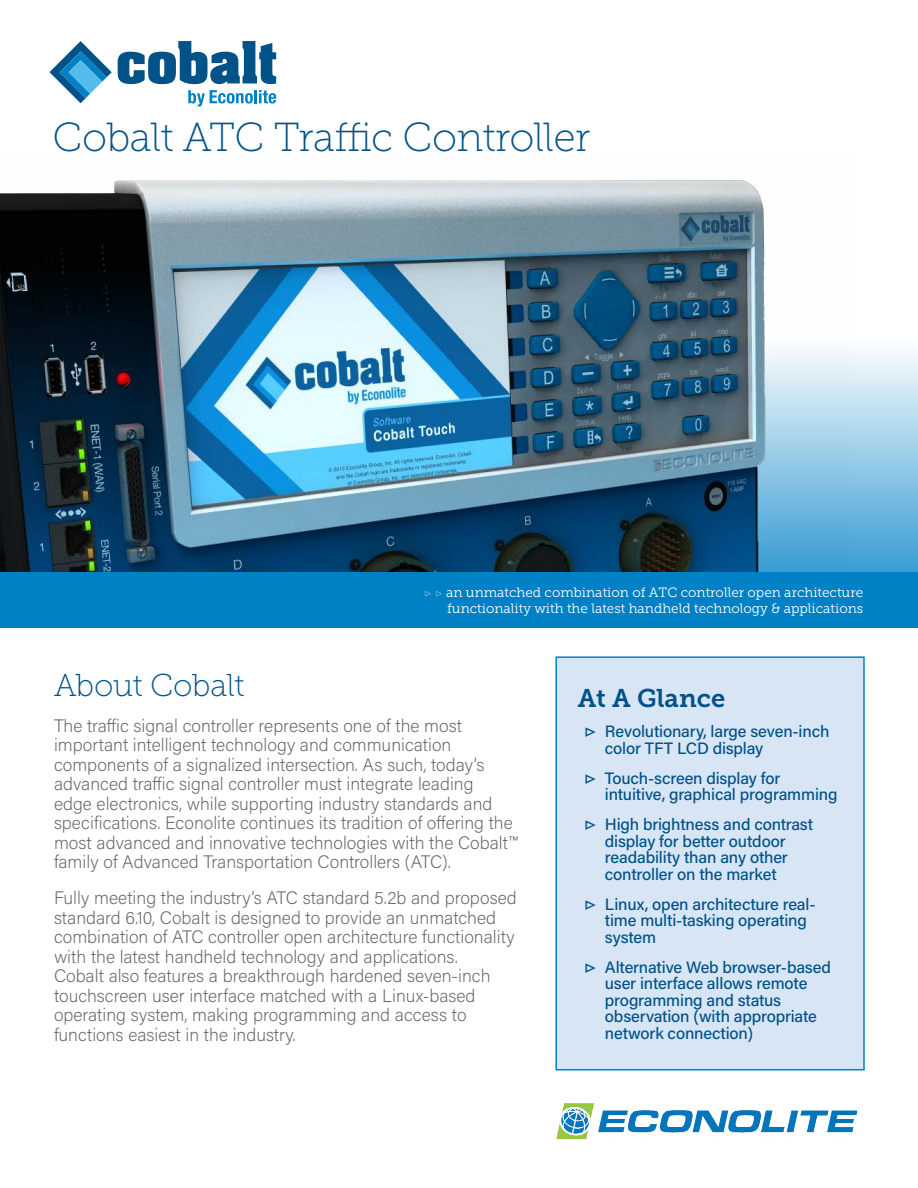
<style>
.page{position:relative;width:918px;height:1188px;background:#fff}
.page>*{position:absolute;margin:0;border:0;box-sizing:border-box;transform-origin:0 0}
.t1{font:40.5px "Museo Slab 100";letter-spacing:-.01em;color:#005288}
.t2{font:31.5px "Museo Slab 100";letter-spacing:-.01em;color:#005288}
.t3{font:25.5px "Museo Slab 700";color:#005288}
.t4{font:200 18px/19.5px "Acumin Pro";color:#5f6062}
.t5{font:500 16.5px/16.5px "Acumin Pro";letter-spacing:-.01em;color:#005288}
.t6{font:13.5px/16.2px "Museo Slab 300";color:#fff;text-align:right}
.s1{font-family:"Acumin Pro";font-weight:100}
.s2{font-weight:600}
</style>
<div class="page">
<img style="left:556px;top:1103px;width:300px;height:36px">
<div style="left:556px;top:657px;width:308px;height:413px;background:#d8e5f5"></div>
<div style="left:555px;top:656px;width:310px;height:414px;border:2px solid #0081c6"></div>
<svg style="left:49px;top:52px;width:869px;height:520px"></svg>
<img style="left:0;top:154px;width:850px;height:418px">
<svg style="left:118px;top:41px;width:158px;height:43px"></svg>
<svg style="left:50px;top:41px;width:62px;height:62px"></svg>
<svg style="left:188px;top:90px;width:88px;height:16px"></svg>
<div style="left:0;top:572px;width:918px;height:56px;background:#0081c6"></div>
<h1 class="t1" style="left:52px;top:115px;width:539px">Cobalt ATC Traffic Controller</h1>
<p class="t6" style="left:424px;top:584px;width:440px"><span class="s1">▷ ▷</span> an unmatched combination of ATC controller open architecture functionality with the latest handheld technology &amp; applications</p>
<h2 class="t2" style="left:54px;top:668px;width:192px">About Cobalt</h2>
<p class="t4" style="left:54px;top:715px;width:465px">The traffic signal controller represents one of the most important intelligent technology and communication components of a signalized intersection. As such, today’s advanced traffic signal controller must integrate leading<br>edge electronics, while supporting industry standards and specifications. Econolite continues its tradition of offering the most advanced and innovative technologies with the Cobalt™ family of Advanced Transportation Controllers (ATC).</p>
<p class="t4" style="left:54px;top:887px;width:464px">Fully meeting the industry’s ATC standard 5.2b and proposed standard 6.10, Cobalt is designed to provide an unmatched combination of ATC controller open architecture functionality with the latest handheld technology and applications.<br>Cobalt also features a breakthrough hardened seven-inch touchscreen user interface matched with a Linux-based operating system, making programming and access to functions easiest in the industry.</p>
<h3 class="t3" style="left:578px;top:684px;width:149px">At A Glance</h3>
<p class="t5" style="left:605px;top:723px;width:226px;text-indent:-20px"><span class="s2">▷</span> Revolutionary, large seven-inch color TFT LCD display</p>
<p class="t5" style="left:605px;top:769px;width:234px;text-indent:-20px"><span class="s2">▷</span> Touch-screen display for intuitive, graphical programming</p>
<p class="t5" style="left:605px;top:816px;width:210px;text-indent:-20px"><span class="s2">▷</span> High brightness and contrast display for better outdoor readability than any other controller on the market</p>
<p class="t5" style="left:605px;top:895px;width:212px;text-indent:-20px"><span class="s2">▷</span> Linux, open architecture real&shy;time multi-tasking operating system</p>
<p class="t5" style="left:605px;top:958px;width:228px;text-indent:-20px"><span class="s2">▷</span> Alternative Web browser-based user interface allows remote programming and status observation (with appropriate network connection)</p>
</div>
